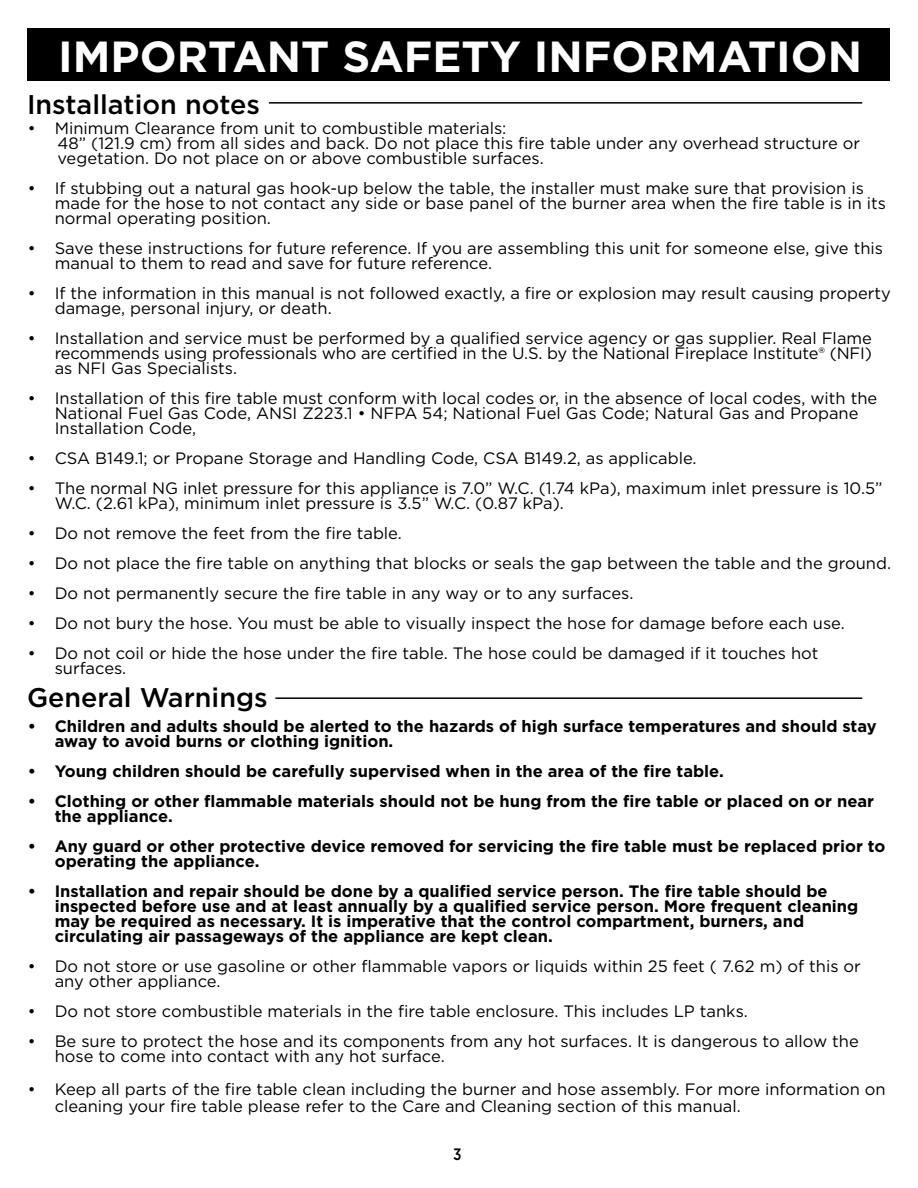
<style>
.page{position:relative;width:918px;height:1188px;background:#fff}
.page>*{position:absolute;margin:0;border:0;box-sizing:border-box;transform-origin:0 0}
.t1{font:700 43.5px "Gotham";color:#fff}
.t2{font:500 27px "Gotham";color:#000}
.t3{font:16.5px/15px "Gotham";color:#000}
.t4{font:700 16.5px/15px "Gotham";color:#000}
.t5{font:500 16.5px "Gotham";color:#000;scale:.83 1}
</style>
<div class="page">
<div style="left:28px;top:28px;width:862px;height:53px;background:#000"></div>
<hr style="left:269px;top:102px;width:593px;height:2px;background:#000">
<hr style="left:275px;top:697px;width:587px;height:2px;background:#000">
<h1 class="t1" style="left:58px;top:28px;width:806px">IMPORTANT SAFETY INFORMATION</h1>
<h2 class="t2" style="left:27px;top:86px;width:235px">Installation notes</h2>
<p class="t3" style="left:57px;top:120px;width:804px;text-indent:-30px">• Minimum Clearance from unit to combustible materials:<br>48” (121.9 cm) from all sides and back. Do not place this fire table under any overhead structure or vegetation. Do not place on or above combustible surfaces.</p>
<p class="t3" style="left:55px;top:180px;width:833px;text-indent:-27px">• If stubbing out a natural gas hook-up below the table, the installer must make sure that provision is made for the hose to not contact any side or base panel of the burner area when the fire table is in its normal operating position.</p>
<p class="t3" style="left:55px;top:240px;width:830px;text-indent:-27px">• Save these instructions for future reference. If you are assembling this unit for someone else, give this manual to them to read and save for future reference.</p>
<p class="t3" style="left:55px;top:285px;width:838px;text-indent:-27px">• If the information in this manual is not followed exactly, a fire or explosion may result causing property damage, personal injury, or death.</p>
<p class="t3" style="left:55px;top:330px;width:819px;text-align:justify;text-indent:-27px">• Installation and service must be performed by a qualified service agency or gas supplier. Real Flame recommends using professionals who are certified in the U.S. by the National Fireplace Institute® (NFI) as NFI Gas Specialists.</p>
<p class="t3" style="left:55px;top:390px;width:824px;text-indent:-27px">• Installation of this fire table must conform with local codes or, in the absence of local codes, with the<br>National Fuel Gas Code, ANSI Z223.1 • NFPA 54; National Fuel Gas Code; Natural Gas and Propane<br>Installation Code,</p>
<p class="t3" style="left:28px;top:450px;width:670px">• CSA B149.1; or Propane Storage and Handling Code, CSA B149.2, as applicable.</p>
<p class="t3" style="left:55px;top:480px;width:829px;text-indent:-27px">• The normal NG inlet pressure for this appliance is 7.0” W.C. (1.74 kPa), maximum inlet pressure is 10.5”<br>W.C. (2.61 kPa), minimum inlet pressure is 3.5” W.C. (0.87 kPa).</p>
<p class="t3" style="left:28px;top:525px;width:376px">• Do not remove the feet from the fire table.</p>
<p class="t3" style="left:28px;top:555px;width:865px">• Do not place the fire table on anything that blocks or seals the gap between the table and the ground.</p>
<p class="t3" style="left:28px;top:585px;width:607px">• Do not permanently secure the fire table in any way or to any surfaces.</p>
<p class="t3" style="left:28px;top:615px;width:819px">• Do not bury the hose. You must be able to visually inspect the hose for damage before each use.</p>
<p class="t3" style="left:55px;top:645px;width:765px;text-indent:-27px">• Do not coil or hide the hose under the fire table. The hose could be damaged if it touches hot surfaces.</p>
<h2 class="t2" style="left:27px;top:680px;width:242px">General Warnings</h2>
<p class="t4" style="left:55px;top:719px;width:824px;text-indent:-27px">• Children and adults should be alerted to the hazards of high surface temperatures and should stay away to avoid burns or clothing ignition.</p>
<p class="t4" style="left:28px;top:764px;width:698px">• Young children should be carefully supervised when in the area of the fire table.</p>
<p class="t4" style="left:55px;top:794px;width:821px;text-indent:-27px">• Clothing or other flammable materials should not be hung from the fire table or placed on or near the appliance.</p>
<p class="t4" style="left:55px;top:839px;width:832px;text-indent:-27px">• Any guard or other protective device removed for servicing the fire table must be replaced prior to operating the appliance.</p>
<p class="t4" style="left:55px;top:884px;width:805px;text-indent:-27px">• Installation and repair should be done by a qualified service person. The fire table should be inspected before use and at least annually by a qualified service person. More frequent cleaning may be required as necessary. It is imperative that the control compartment, burners, and circulating air passageways of the appliance are kept clean.</p>
<p class="t3" style="left:55px;top:959px;width:808px;text-indent:-27px">• Do not store or use gasoline or other flammable vapors or liquids within 25 feet ( 7.62 m) of this or any other appliance.</p>
<p class="t3" style="left:28px;top:1004px;width:722px">• Do not store combustible materials in the fire table enclosure. This includes LP tanks.</p>
<p class="t3" style="left:55px;top:1034px;width:806px;text-indent:-27px">• Be sure to protect the hose and its components from any hot surfaces. It is dangerous to allow the hose to come into contact with any hot surface.</p>
<p class="t3" style="left:55px;top:1080px;width:832px;line-height:17.2px;text-indent:-27px">• Keep all parts of the fire table clean including the burner and hose assembly. For more information on cleaning your fire table please refer to the Care and Cleaning section of this manual.</p>
<p class="t5" style="left:453px;top:1143px;width:12px">3</p>
</div>
